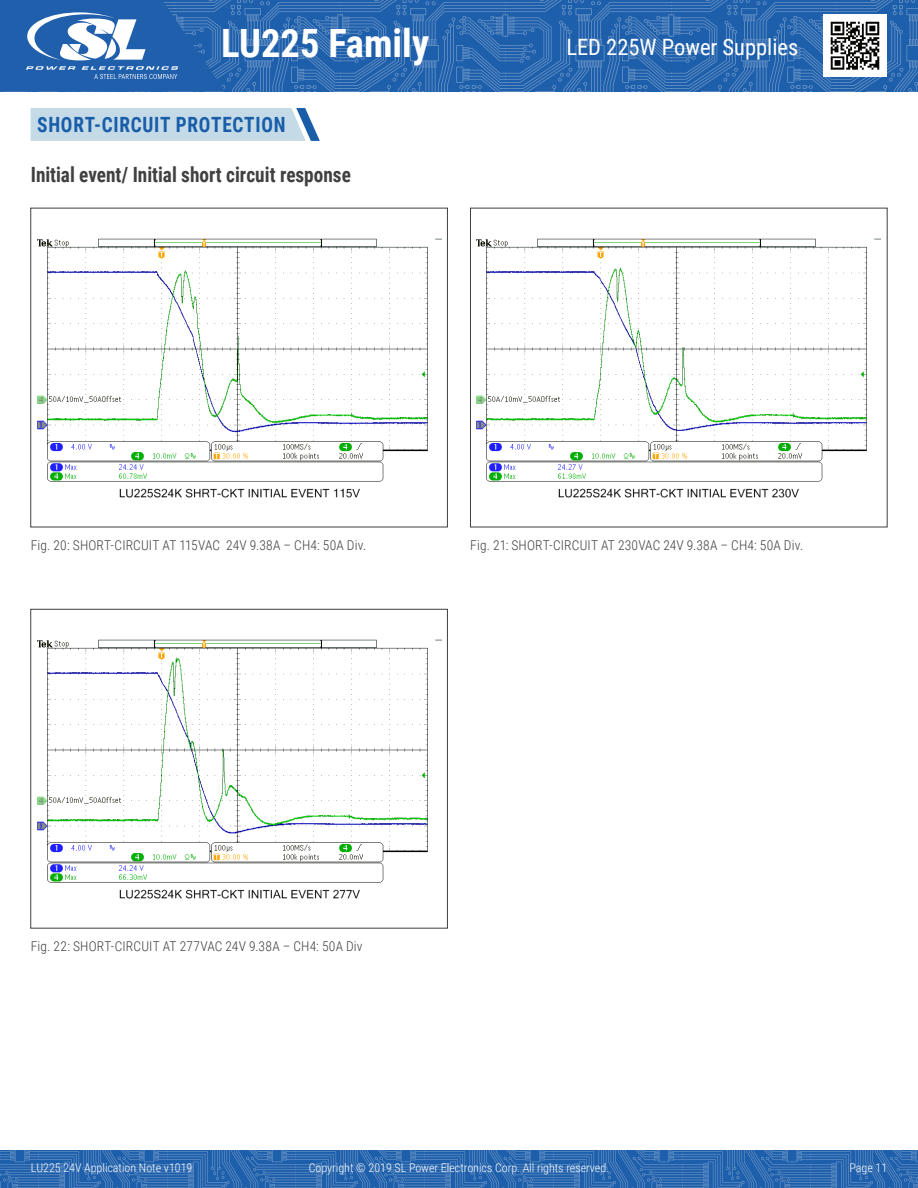
<style>
.page{position:relative;width:918px;height:1188px;background:#fff}
.page>*{position:absolute;margin:0;border:0;box-sizing:border-box;transform-origin:0 0}
.t1{font:700 39px "Roboto Condensed";color:#fff}
.t2{font:22.5px "Roboto Condensed";color:#fff}
.Sub-heading{font:700 21px "Roboto Condensed";color:#413f41;scale:.92 1}
.Paragraph_Main_Headi{font:700 21px "Roboto Condensed";letter-spacing:.04em;color:#195da9;scale:.92 1}
.t3{font:300 13.5px "Roboto Condensed";letter-spacing:.01em;color:#413f41}
.t4{font:300 12px "Roboto Condensed";color:#fff}
</style>
<div class="page">
<img style="left:0;top:1150px;width:918px;height:38px">
<img style="left:225px;top:0;width:693px;height:91px">
<svg style="left:0;top:0;width:225px;height:92px"></svg>
<img style="left:824px;top:15px;width:62px;height:62px">
<svg style="left:31px;top:108px;width:289px;height:33px"></svg>
<img style="left:37px;top:238px;width:404px;height:260px">
<img style="left:37px;top:639px;width:404px;height:260px">
<div style="left:31px;top:609px;width:417px;height:319px;border:1px solid #413f41"></div>
<img style="left:477px;top:238px;width:404px;height:260px">
<h1 class="t1" style="left:221px;top:16px;width:209px">LU225 Family</h1>
<h2 class="t2" style="left:566px;top:31px;width:234px">LED 225W Power Supplies</h2>
<p class="Paragraph_Main_Headi" style="left:37px;top:110px;width:271px">SHORT-CIRCUIT PROTECTION</p>
<p class="Sub-heading" style="left:31px;top:160px;width:349px">Initial event/ Initial short circuit response</p>
<p class="t3" style="left:31px;top:536px;width:337px">Fig. 20: SHORT-CIRCUIT AT 115VAC 24V 9.38A – CH4: 50A Div.</p>
<p class="t3" style="left:470px;top:536px;width:335px">Fig. 21: SHORT-CIRCUIT AT 230VAC 24V 9.38A – CH4: 50A Div.</p>
<p class="t3" style="left:31px;top:937px;width:333px">Fig. 22: SHORT-CIRCUIT AT 277VAC 24V 9.38A – CH4: 50A Div</p>
<p class="t4" style="left:31px;top:1159px;width:163px">LU225 24V Application Note v1019</p>
<p class="t4" style="left:309px;top:1159px;width:302px">Copyright © 2019 SL Power Electronics Corp. All rights reserved.</p>
<p class="t4" style="left:849px;top:1159px;width:39px">Page 11</p>
</div>
